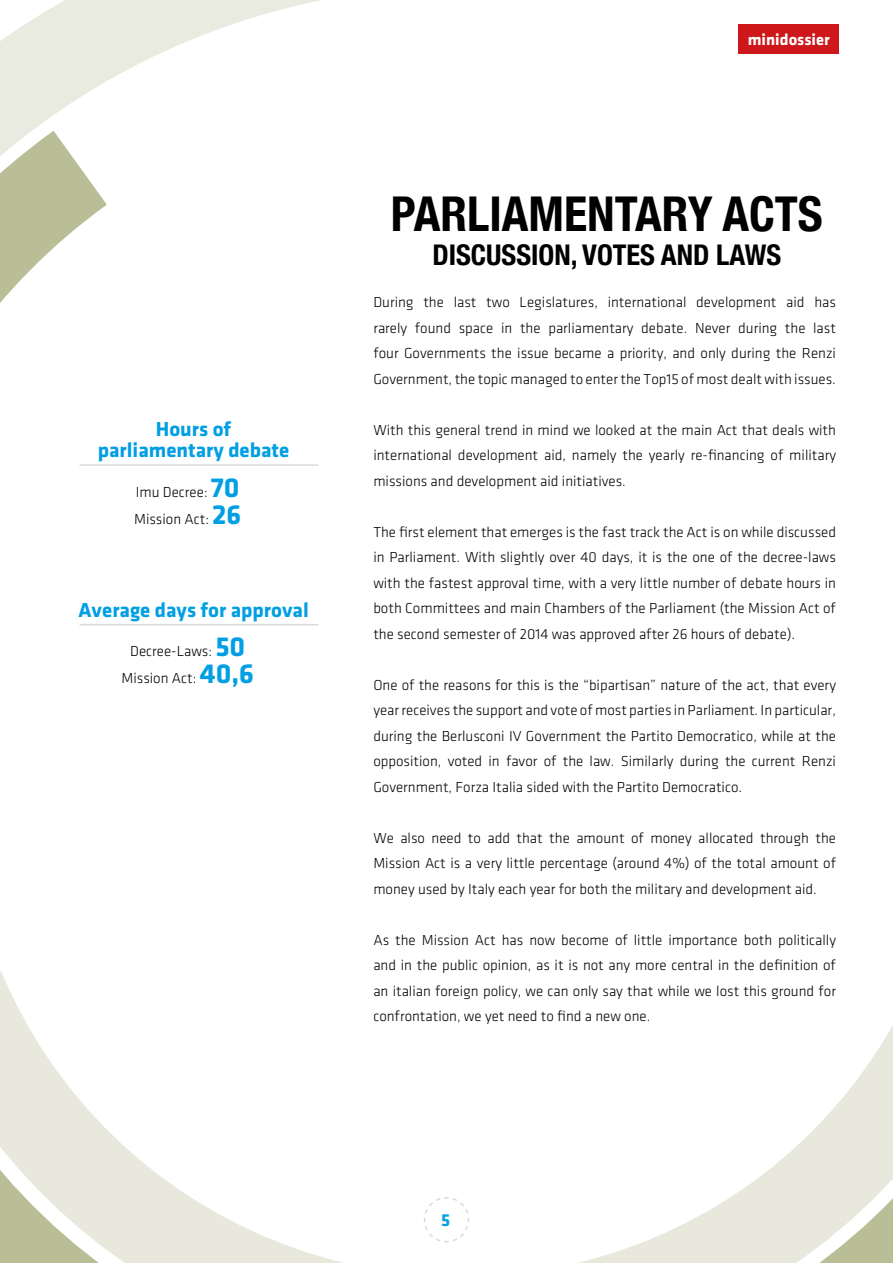
<style>
.page{position:relative;width:893px;height:1263px;background:#fff}
.page>*{position:absolute;margin:0;border:0;box-sizing:border-box;transform-origin:0 0}
.t1{font:700 condensed 48px "Helvetica Neue";color:#000}
.t2{font:700 condensed 28.5px "Helvetica Neue";color:#000}
.t3{font:700 21px/21px "Klavika";color:#009fe3;text-align:center}
.t4{font:700 18px "Klavika";color:#009fe3}
.t5{font:700 16.5px "Klavika";color:#fff}
.t6{font:300 15px/25.5px "Klavika";color:#000;text-align:justify}
.s1{font-weight:700;font-size:28.5px;color:#009fe3}
</style>
<div class="page">
<svg style="left:0;top:0;width:739px;height:303px"></svg>
<svg style="left:0;top:972px;width:893px;height:291px"></svg>
<div style="left:739px;top:24px;width:100px;height:30px;background:#cd171a"></div>
<svg style="left:423px;top:1196px;width:47px;height:47px"></svg>
<hr style="left:80px;top:464px;width:238px;height:2px;background:#dadada">
<hr style="left:80px;top:624px;width:238px;height:1px;background:#dadada">
<h3 class="t3" style="left:98px;top:419px;width:193px">Hours of parliamentary debate</h3>
<p class="t6" style="left:134px;top:478px;width:109px;line-height:27px">Imu Decree: <span class="s1">70<br></span>Mission Act: <span class="s1">26</span></p>
<h3 class="t3" style="left:78px;top:600px;width:232px">Average days for approval</h3>
<p class="t6" style="left:121px;top:638px;width:134px;line-height:27px;text-align:center">Decree-Laws: <span class="s1">50<br></span>Mission Act: <span class="s1">40,6</span></p>
<p class="t5" style="left:748px;top:31px;width:83px">minidossier</p>
<h1 class="t1" style="left:391px;top:174px;width:433px">PARLIAMENTARY ACTS</h1>
<h2 class="t2" style="left:432px;top:231px;width:350px">DISCUSSION, VOTES AND LAWS</h2>
<p class="t6" style="left:373px;top:290px;width:464px">During the last two Legislatures, international development aid has rarely found space in the parliamentary debate. Never during the last four Governments the issue became a priority, and only during the Renzi Government, the topic managed to enter the Top15 of most dealt with issues.</p>
<p class="t6" style="left:373px;top:417px;width:464px">With this general trend in mind we looked at the main Act that deals with international development aid, namely the yearly re-financing of military missions and development aid initiatives.</p>
<p class="t6" style="left:373px;top:519px;width:464px">The first element that emerges is the fast track the Act is on while discussed in Parliament. With slightly over 40 days, it is the one of the decree-laws with the fastest approval time, with a very little number of debate hours in both Committees and main Chambers of the Parliament (the Mission Act of the second semester of 2014 was approved after 26 hours of debate).</p>
<p class="t6" style="left:373px;top:672px;width:464px">One of the reasons for this is the “bipartisan” nature of the act, that every year receives the support and vote of most parties in Parliament. In particular, during the Berlusconi IV Government the Partito Democratico, while at the opposition, voted in favor of the law. Similarly during the current Renzi Government, Forza Italia sided with the Partito Democratico.</p>
<p class="t6" style="left:373px;top:825px;width:464px">We also need to add that the amount of money allocated through the Mission Act is a very little percentage (around 4%) of the total amount of money used by Italy each year for both the military and development aid.</p>
<p class="t6" style="left:373px;top:927px;width:464px">As the Mission Act has now become of little importance both politically and in the public opinion, as it is not any more central in the definition of an italian foreign policy, we can only say that while we lost this ground for confrontation, we yet need to find a new one.</p>
<p class="t4" style="left:441px;top:1210px;width:10px">5</p>
</div>
